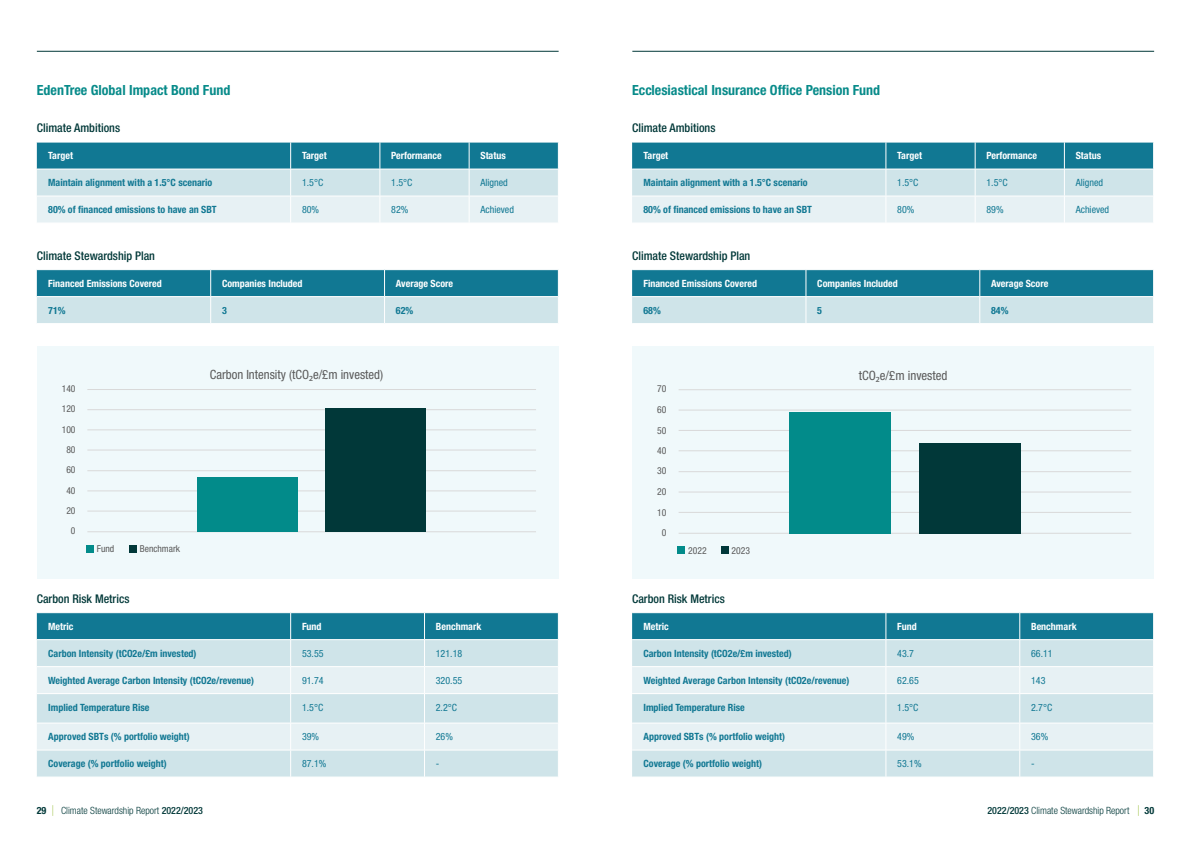
<style>
.page{position:relative;width:1191px;height:842px;background:#fff}
.page>*{position:absolute;margin:0;border:0;box-sizing:border-box;transform-origin:0 0}
.t1{font:700 condensed 14px "Helvetica Neue LT Pro";color:#088b8a}
.t2{font:condensed 12.9px "Helvetica Neue LT Pro";color:#5a5a5a}
.t3{font:condensed 12.7px "Helvetica Neue LT Pro";color:#5a5a5a}
.t4{font:500 condensed 12px "Helvetica Neue LT Pro";color:#003838}
.t5{font:700 condensed 10px "Helvetica Neue LT Pro";color:#117893}
.t6{font:700 condensed 10px "Helvetica Neue LT Pro";color:#fff}
.t7{font:condensed 10px "Helvetica Neue LT Pro";color:#117893}
.t8{font:300 condensed 10px "Helvetica Neue LT Pro";color:#003838}
.t9{font:700 condensed 10px "Helvetica Neue LT Pro";color:#003838}
.t10{font:condensed 9.6px "Helvetica Neue LT Pro";color:#5a5a5a}
.s1{font-family:"Myriad Pro";font-stretch:normal}
.s2{font-weight:500}
</style>
<div class="page">
<hr style="left:37px;top:51px;width:521px;height:1px;background:#003838">
<hr style="left:632px;top:51px;width:522px;height:1px;background:#003838">
<svg style="left:37px;top:142px;width:522px;height:81px;background:#9cc6d2"></svg>
<svg style="left:37px;top:269px;width:522px;height:54px;background:#76b1c0"></svg>
<div style="left:37px;top:346px;width:522px;height:232px;background:#f0f9fb"></div>
<hr style="left:87px;top:531px;width:449px;height:1px;background:#d9d9d9">
<hr style="left:87px;top:511px;width:449px;height:1px;background:#d9d9d9">
<hr style="left:87px;top:490px;width:449px;height:1px;background:#d9d9d9">
<hr style="left:87px;top:470px;width:449px;height:1px;background:#d9d9d9">
<hr style="left:87px;top:450px;width:449px;height:1px;background:#d9d9d9">
<hr style="left:87px;top:429px;width:449px;height:1px;background:#d9d9d9">
<hr style="left:87px;top:409px;width:449px;height:1px;background:#d9d9d9">
<hr style="left:87px;top:389px;width:449px;height:1px;background:#d9d9d9">
<div style="left:197px;top:477px;width:101px;height:55px;background:#028b8a"></div>
<div style="left:325px;top:409px;width:101px;height:123px;background:#013839"></div>
<div style="left:86px;top:545px;width:8px;height:7px;background:#028b8a"></div>
<div style="left:129px;top:545px;width:8px;height:7px;background:#013839"></div>
<svg style="left:37px;top:612px;width:522px;height:165px;background:#bad8df"></svg>
<svg style="left:632px;top:142px;width:522px;height:81px;background:#9cc6d2"></svg>
<svg style="left:632px;top:269px;width:522px;height:54px;background:#76b1c0"></svg>
<div style="left:632px;top:346px;width:522px;height:232px;background:#f0f9fb"></div>
<hr style="left:678px;top:533px;width:453px;height:1px;background:#d9d9d9">
<hr style="left:678px;top:512px;width:453px;height:1px;background:#d9d9d9">
<hr style="left:678px;top:492px;width:453px;height:1px;background:#d9d9d9">
<hr style="left:678px;top:471px;width:453px;height:1px;background:#d9d9d9">
<hr style="left:678px;top:450px;width:453px;height:1px;background:#d9d9d9">
<hr style="left:678px;top:430px;width:453px;height:1px;background:#d9d9d9">
<hr style="left:678px;top:410px;width:453px;height:1px;background:#d9d9d9">
<hr style="left:678px;top:389px;width:453px;height:1px;background:#d9d9d9">
<div style="left:789px;top:412px;width:102px;height:121px;background:#028b8a"></div>
<div style="left:918px;top:443px;width:102px;height:90px;background:#013839"></div>
<div style="left:677px;top:546px;width:8px;height:8px;background:#028b8a"></div>
<div style="left:721px;top:546px;width:7px;height:8px;background:#013839"></div>
<svg style="left:632px;top:612px;width:522px;height:165px;background:#bad8df"></svg>
<h1 class="t1" style="left:37px;top:82px;width:195px">EdenTree Global Impact Bond Fund</h1>
<p class="t4" style="left:37px;top:121px;width:85px">Climate Ambitions</p>
<p class="t6" style="left:48px;top:149px;width:26px">Target</p>
<p class="t6" style="left:302px;top:149px;width:26px">Target</p>
<p class="t6" style="left:391px;top:149px;width:52px">Performance</p>
<p class="t6" style="left:480px;top:149px;width:27px">Status</p>
<p class="t5" style="left:48px;top:176px;width:166px">Maintain alignment with a 1.5°C scenario</p>
<p class="t7" style="left:302px;top:177px;width:23px">1.5°C</p>
<p class="t7" style="left:391px;top:177px;width:23px">1.5°C</p>
<p class="t7" style="left:480px;top:177px;width:29px">Aligned</p>
<p class="t5" style="left:48px;top:203px;width:170px">80% of financed emissions to have an SBT</p>
<p class="t7" style="left:302px;top:204px;width:19px">80%</p>
<p class="t7" style="left:391px;top:204px;width:19px">82%</p>
<p class="t7" style="left:480px;top:204px;width:35px">Achieved</p>
<p class="t4" style="left:37px;top:248px;width:120px">Climate Stewardship Plan</p>
<p class="t6" style="left:48px;top:277px;width:115px">Financed Emissions Covered</p>
<p class="t6" style="left:222px;top:277px;width:82px">Companies Included</p>
<p class="t6" style="left:396px;top:277px;width:59px">Average Score</p>
<p class="t5" style="left:48px;top:304px;width:19px">71%</p>
<p class="t5" style="left:222px;top:304px;width:6px">3</p>
<p class="t5" style="left:396px;top:304px;width:19px">62%</p>
<h1 class="t1" style="left:632px;top:82px;width:250px">Ecclesiastical Insurance Office Pension Fund</h1>
<p class="t4" style="left:632px;top:121px;width:85px">Climate Ambitions</p>
<p class="t6" style="left:643px;top:149px;width:26px">Target</p>
<p class="t6" style="left:897px;top:149px;width:26px">Target</p>
<p class="t6" style="left:986px;top:149px;width:52px">Performance</p>
<p class="t6" style="left:1075px;top:149px;width:27px">Status</p>
<p class="t5" style="left:643px;top:176px;width:166px">Maintain alignment with a 1.5°C scenario</p>
<p class="t7" style="left:897px;top:177px;width:23px">1.5°C</p>
<p class="t7" style="left:986px;top:177px;width:23px">1.5°C</p>
<p class="t7" style="left:1075px;top:177px;width:29px">Aligned</p>
<p class="t5" style="left:643px;top:203px;width:170px">80% of financed emissions to have an SBT</p>
<p class="t7" style="left:897px;top:204px;width:19px">80%</p>
<p class="t7" style="left:986px;top:204px;width:19px">89%</p>
<p class="t7" style="left:1075px;top:204px;width:35px">Achieved</p>
<p class="t4" style="left:632px;top:248px;width:120px">Climate Stewardship Plan</p>
<p class="t6" style="left:643px;top:277px;width:115px">Financed Emissions Covered</p>
<p class="t6" style="left:817px;top:277px;width:82px">Companies Included</p>
<p class="t6" style="left:991px;top:277px;width:59px">Average Score</p>
<p class="t5" style="left:643px;top:304px;width:19px">68%</p>
<p class="t5" style="left:817px;top:304px;width:6px">5</p>
<p class="t5" style="left:991px;top:304px;width:19px">84%</p>
<p class="t3" style="left:210px;top:368px;width:175px">Carbon Intensity (tCO<span class="s1">2</span>e/£m invested)</p>
<p class="t2" style="left:858px;top:367px;width:90px">tCO<span class="s1">2</span>e/£m invested</p>
<p class="t10" style="left:62px;top:383px;width:15px">140</p>
<p class="t10" style="left:657px;top:383px;width:11px">70</p>
<p class="t10" style="left:62px;top:403px;width:15px">120</p>
<p class="t10" style="left:657px;top:404px;width:11px">60</p>
<p class="t10" style="left:62px;top:424px;width:15px">100</p>
<p class="t10" style="left:657px;top:425px;width:11px">50</p>
<p class="t10" style="left:66px;top:444px;width:11px">80</p>
<p class="t10" style="left:657px;top:445px;width:11px">40</p>
<p class="t10" style="left:66px;top:464px;width:11px">60</p>
<p class="t10" style="left:657px;top:465px;width:11px">30</p>
<p class="t10" style="left:66px;top:485px;width:11px">40</p>
<p class="t10" style="left:657px;top:486px;width:11px">20</p>
<p class="t10" style="left:66px;top:505px;width:11px">20</p>
<p class="t10" style="left:657px;top:507px;width:11px">10</p>
<p class="t10" style="left:71px;top:525px;width:6px">0</p>
<p class="t10" style="left:661px;top:527px;width:6px">0</p>
<p class="t10" style="left:97px;top:543px;width:19px">Fund</p>
<p class="t10" style="left:140px;top:543px;width:42px">Benchmark</p>
<p class="t10" style="left:688px;top:545px;width:20px">2022</p>
<p class="t10" style="left:731px;top:545px;width:20px">2023</p>
<p class="t4" style="left:37px;top:591px;width:94px">Carbon Risk Metrics</p>
<p class="t6" style="left:48px;top:620px;width:27px">Metric</p>
<p class="t6" style="left:302px;top:620px;width:21px">Fund</p>
<p class="t6" style="left:436px;top:620px;width:47px">Benchmark</p>
<p class="t5" style="left:48px;top:647px;width:150px">Carbon Intensity (tCO2e/£m invested)</p>
<p class="t7" style="left:302px;top:647px;width:23px">53.55</p>
<p class="t7" style="left:436px;top:647px;width:28px">121.18</p>
<p class="t5" style="left:48px;top:674px;width:207px">Weighted Average Carbon Intensity (tCO2e/revenue)</p>
<p class="t7" style="left:302px;top:674px;width:23px">91.74</p>
<p class="t7" style="left:436px;top:674px;width:28px">320.55</p>
<p class="t5" style="left:48px;top:701px;width:103px">Implied Temperature Rise</p>
<p class="t7" style="left:302px;top:701px;width:23px">1.5°C</p>
<p class="t7" style="left:436px;top:701px;width:23px">2.2°C</p>
<p class="t5" style="left:48px;top:730px;width:143px">Approved SBTs (% portfolio weight)</p>
<p class="t7" style="left:302px;top:731px;width:19px">39%</p>
<p class="t7" style="left:436px;top:731px;width:19px">26%</p>
<p class="t5" style="left:48px;top:757px;width:120px">Coverage (% portfolio weight)</p>
<p class="t7" style="left:302px;top:758px;width:26px">87.1%</p>
<p class="t7" style="left:436px;top:758px;width:5px">-</p>
<p class="t4" style="left:632px;top:591px;width:94px">Carbon Risk Metrics</p>
<p class="t6" style="left:643px;top:620px;width:27px">Metric</p>
<p class="t6" style="left:897px;top:620px;width:21px">Fund</p>
<p class="t6" style="left:1031px;top:620px;width:47px">Benchmark</p>
<p class="t5" style="left:643px;top:647px;width:150px">Carbon Intensity (tCO2e/£m invested)</p>
<p class="t7" style="left:897px;top:647px;width:18px">43.7</p>
<p class="t7" style="left:1031px;top:647px;width:23px">66.11</p>
<p class="t5" style="left:643px;top:674px;width:207px">Weighted Average Carbon Intensity (tCO2e/revenue)</p>
<p class="t7" style="left:897px;top:674px;width:23px">62.65</p>
<p class="t7" style="left:1031px;top:674px;width:16px">143</p>
<p class="t5" style="left:643px;top:701px;width:103px">Implied Temperature Rise</p>
<p class="t7" style="left:897px;top:701px;width:23px">1.5°C</p>
<p class="t7" style="left:1031px;top:701px;width:23px">2.7°C</p>
<p class="t5" style="left:643px;top:730px;width:143px">Approved SBTs (% portfolio weight)</p>
<p class="t7" style="left:897px;top:731px;width:19px">49%</p>
<p class="t7" style="left:1031px;top:731px;width:19px">36%</p>
<p class="t5" style="left:643px;top:757px;width:120px">Coverage (% portfolio weight)</p>
<p class="t7" style="left:897px;top:758px;width:26px">53.1%</p>
<p class="t7" style="left:1031px;top:758px;width:5px">-</p>
<p class="t9" style="left:37px;top:805px;width:11px">29</p>
<p class="t8" style="left:61px;top:805px;width:143px">Climate Stewardship Report <span class="s2">2022/2023</span></p>
<p class="t8" style="left:987px;top:805px;width:143px"><span class="s2">2022/2023</span> Climate Stewardship Report</p>
<p class="t9" style="left:1144px;top:805px;width:11px">30</p>
</div>
